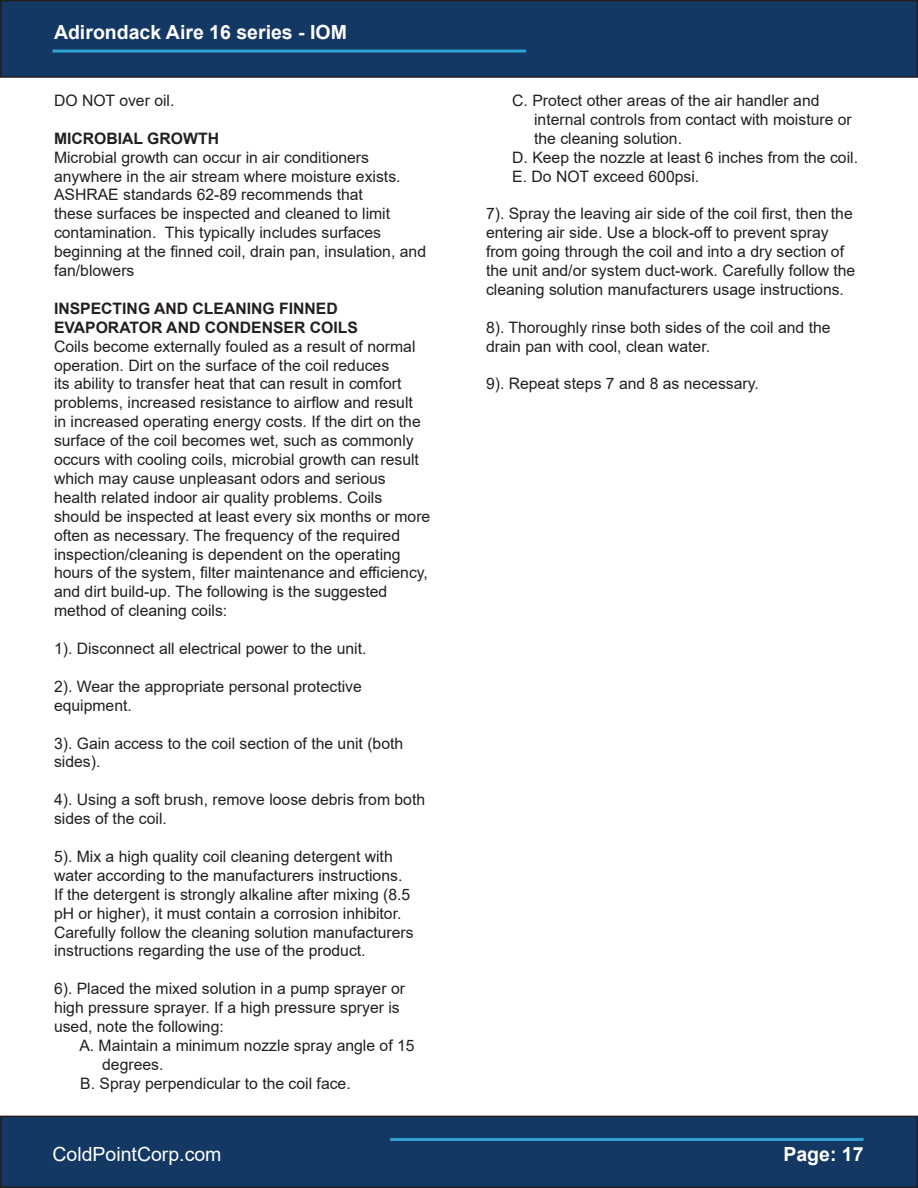
<style>
.page{position:relative;width:918px;height:1188px;background:#fff}
.page>*{position:absolute;margin:0;border:0;box-sizing:border-box;transform-origin:0 0}
.t1{font:700 19.5px "Arial";color:#fff}
.t2{font:19.5px "Arial";color:#fff}
.t3{font:15.75px/18.9px "Arial";color:#231f20}
.t4{font:700 15.75px "Arial";color:#231f20}
</style>
<div class="page">
<div style="left:1px;top:1116px;width:916px;height:71px;background:#133863"></div>
<div style="left:0;top:1116px;width:918px;height:72px;border:2px solid #231f20"></div>
<div style="left:1px;top:1px;width:916px;height:76px;background:#133863"></div>
<div style="left:0;top:0;width:918px;height:78px;border:2px solid #231f20"></div>
<hr style="left:52px;top:50px;width:474px;height:3px;background:#2ea2d3">
<hr style="left:390px;top:1138px;width:474px;height:3px;background:#2ea2d3">
<p class="t1" style="left:54px;top:19px;width:294px">Adirondack Aire 16 series - IOM</p>
<p class="t3" style="left:54px;top:91px;width:122px">DO NOT over oil.</p>
<p class="t4" style="left:54px;top:127px;width:167px">MICROBIAL GROWTH</p>
<p class="t3" style="left:54px;top:148px;width:374px">Microbial growth can occur in air conditioners anywhere in the air stream where moisture exists.<br>ASHRAE standards 62-89 recommends that<br>these surfaces be inspected and cleaned to limit contamination. This typically includes surfaces beginning at the finned coil, drain pan, insulation, and fan/blowers</p>
<p class="t4" style="left:54px;top:297px;width:285px">INSPECTING AND CLEANING FINNED</p>
<p class="t4" style="left:54px;top:316px;width:305px">EVAPORATOR AND CONDENSER COILS</p>
<p class="t3" style="left:54px;top:337px;width:378px">Coils become externally fouled as a result of normal operation. Dirt on the surface of the coil reduces<br>its ability to transfer heat that can result in comfort problems, increased resistance to airflow and result<br>in increased operating energy costs. If the dirt on the surface of the coil becomes wet, such as commonly occurs with cooling coils, microbial growth can result which may cause unpleasant odors and serious health related indoor air quality problems. Coils should be inspected at least every six months or more often as necessary. The frequency of the required inspection/cleaning is dependent on the operating hours of the system, filter maintenance and efficiency, and dirt build-up. The following is the suggested method of cleaning coils:</p>
<p class="t3" style="left:54px;top:639px;width:314px">1). Disconnect all electrical power to the unit.</p>
<p class="t3" style="left:54px;top:677px;width:309px">2). Wear the appropriate personal protective equipment.</p>
<p class="t3" style="left:54px;top:733px;width:351px">3). Gain access to the coil section of the unit (both sides).</p>
<p class="t3" style="left:54px;top:790px;width:373px">4). Using a soft brush, remove loose debris from both sides of the coil.</p>
<p class="t3" style="left:54px;top:847px;width:361px">5). Mix a high quality coil cleaning detergent with water according to the manufacturers instructions.<br>If the detergent is strongly alkaline after mixing (8.5 pH or higher), it must contain a corrosion inhibitor.<br>Carefully follow the cleaning solution manufacturers instructions regarding the use of the product.</p>
<p class="t3" style="left:54px;top:979px;width:353px">6). Placed the mixed solution in a pump sprayer or high pressure sprayer. If a high pressure spryer is used, note the following:</p>
<p class="t3" style="left:79px;top:1036px;width:337px">A. Maintain a minimum nozzle spray angle of 15</p>
<p class="t3" style="left:102px;top:1055px;width:63px">degrees.</p>
<p class="t3" style="left:80px;top:1074px;width:272px">B. Spray perpendicular to the coil face.</p>
<p class="t3" style="left:512px;top:91px;width:309px">C. Protect other areas of the air handler and</p>
<p class="t3" style="left:534px;top:110px;width:319px">internal controls from contact with moisture or</p>
<p class="t3" style="left:534px;top:129px;width:149px">the cleaning solution.</p>
<p class="t3" style="left:512px;top:148px;width:347px">D. Keep the nozzle at least 6 inches from the coil.</p>
<p class="t3" style="left:512px;top:166px;width:189px">E. Do NOT exceed 600psi.</p>
<p class="t3" style="left:486px;top:204px;width:371px">7). Spray the leaving air side of the coil first, then the entering air side. Use a block-off to prevent spray from going through the coil and into a dry section of the unit and/or system duct-work. Carefully follow the cleaning solution manufacturers usage instructions.</p>
<p class="t3" style="left:486px;top:318px;width:346px">8). Thoroughly rinse both sides of the coil and the drain pan with cool, clean water.</p>
<p class="t3" style="left:486px;top:374px;width:274px">9). Repeat steps 7 and 8 as necessary.</p>
<p class="t2" style="left:52px;top:1141px;width:171px">ColdPointCorp.com</p>
<p class="t1" style="left:783px;top:1141px;width:82px">Page: 17</p>
</div>
